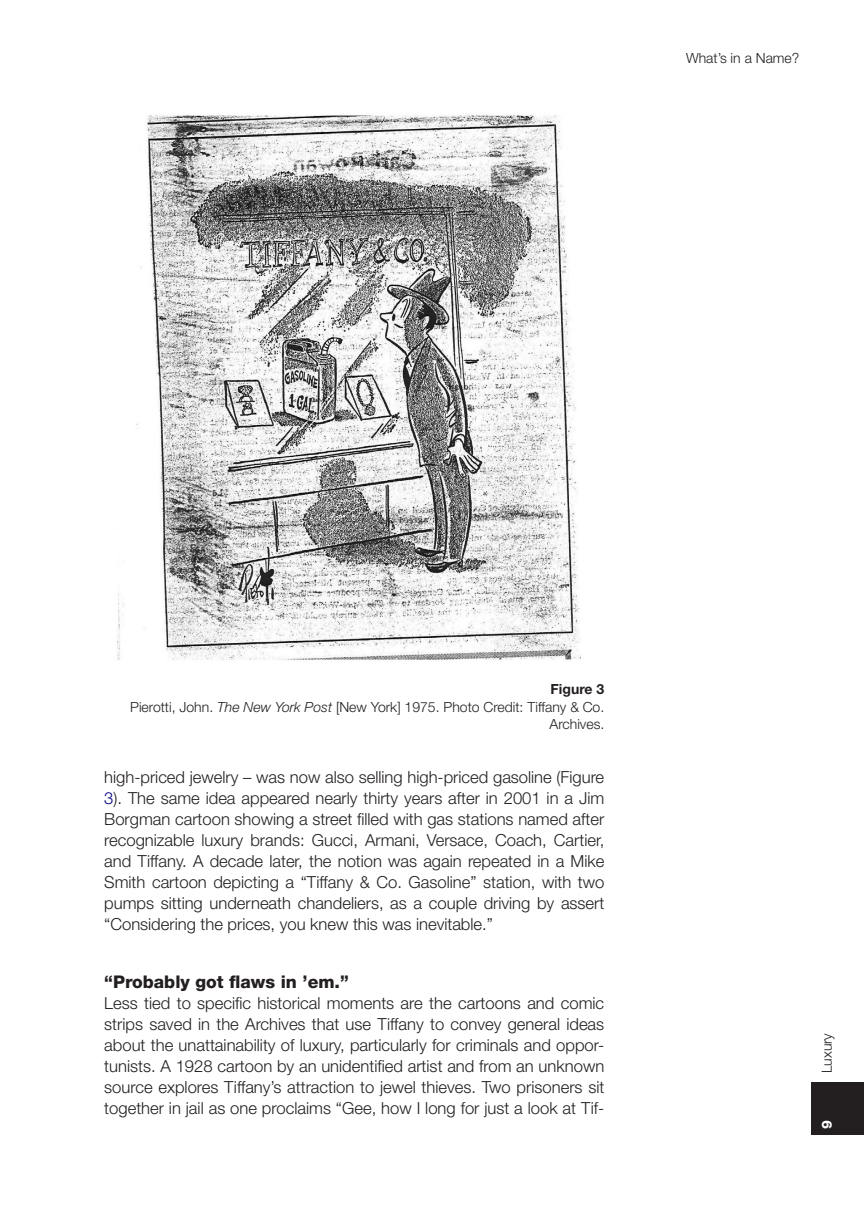
<style>
.page{position:relative;width:864px;height:1231px;background:#fff}
.page>*{position:absolute;margin:0;border:0;box-sizing:border-box;transform-origin:0 0}
.t1{font:800 17.5px "Helvetica Neue LT Std";color:#231f20}
.t2{font:300 16.62px/21px "Helvetica Neue LT Std";color:#231f20;text-align:justify}
.t3{font:300 14px/17.5px "Helvetica Neue LT Std";color:#231f20;text-align:right}
.t4{font:300 14px "Helvetica Neue";color:#231f20}
.t5{font:800 14px "Helvetica Neue";color:#fff}
.s1{font-weight:700}
.s2{font-style:italic}
.s3{color:#000080}
</style>
<div class="page">
<div style="left:811px;top:1081px;width:52px;height:52px;background:#231f20"></div>
<img style="left:117px;top:115px;width:464px;height:545px">
<p class="t4" style="left:685px;top:49px;width:115px">What’s in a Name?</p>
<p class="t3" style="left:130px;top:680px;width:475px"><span class="s1">Figure 3<br></span>Pierotti, John. <span class="s2">The New York Post</span> [New York] 1975. Photo Credit: Tiffany &amp; Co.<br>Archives.</p>
<p class="t2" style="left:104px;top:766px;width:501px">high-priced jewelry – was now also selling high-priced gasoline (Figure <span class="s3">3</span>). The same idea appeared nearly thirty years after in 2001 in a Jim Borgman cartoon showing a street filled with gas stations named after recognizable luxury brands: Gucci, Armani, Versace, Coach, Cartier, and Tiffany. A decade later, the notion was again repeated in a Mike Smith cartoon depicting a “Tiffany &amp; Co. Gasoline” station, with two pumps sitting underneath chandeliers, as a couple driving by assert “Considering the prices, you knew this was inevitable.”</p>
<p class="t1" style="left:104px;top:971px;width:246px">“Probably got flaws in ’em.”</p>
<p class="t2" style="left:104px;top:992px;width:501px">Less tied to specific historical moments are the cartoons and comic strips saved in the Archives that use Tiffany to convey general ideas about the unattainability of luxury, particularly for criminals and oppor&shy;tunists. A 1928 cartoon by an unidentified artist and from an unknown source explores Tiffany’s attraction to jewel thieves. Two prisoners sit together in jail as one proclaims “Gee, how I long for just a look at Tif-</p>
<p class="t4" style="left:817px;top:1073px;width:42px;rotate:-90deg">Luxury</p>
<p class="t5" style="left:818px;top:1128px;width:10px;rotate:-90deg">9</p>
</div>
